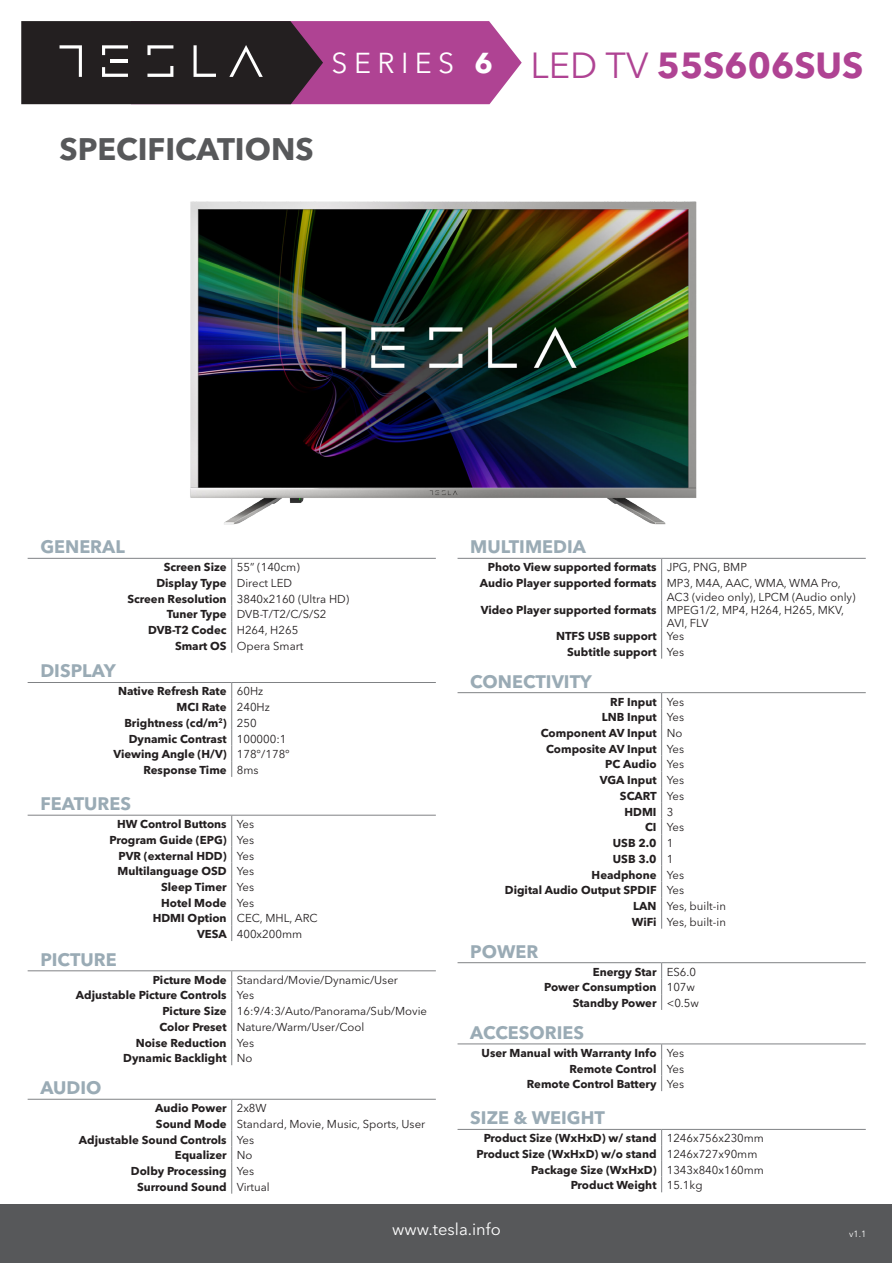
<style>
.page{position:relative;width:893px;height:1263px;background:#fff}
.page>*{position:absolute;margin:0;border:0;box-sizing:border-box;transform-origin:0 0}
.t1{font:700 36px "Avenir Next LT Pro";color:#af4393}
.t2{font:700 30.9px "Avenir Next LT Pro";color:#57585a}
.t3{font:700 18px "Avenir Next LT Pro";color:#9aabb5}
.t4{font:16.5px "Avenir Next LT Pro";color:#fff}
.t5{font:700 11.4px/15.8px "Avenir Next LT Pro";color:#231f20;text-align:right}
.t6{font:11.4px/15.8px "Avenir Next LT Pro";color:#231f20;text-align:right}
.t7{font:9px "Avenir Next LT Pro";color:#fff}
.s1{font-weight:400}
.s2{font-weight:700}
</style>
<div class="page">
<div style="left:1px;top:1204px;width:891px;height:58px;background:#57585a"></div>
<img style="left:190px;top:201px;width:507px;height:324px">
<svg style="left:21px;top:21px;width:501px;height:83px;background:#673a5a"></svg>
<svg style="left:232px;top:559px;width:204px;height:635px"></svg>
<svg style="left:231px;top:559px;width:1px;height:94px"></svg>
<svg style="left:231px;top:683px;width:1px;height:94px"></svg>
<svg style="left:231px;top:816px;width:1px;height:125px"></svg>
<svg style="left:231px;top:971px;width:1px;height:94px"></svg>
<svg style="left:231px;top:1100px;width:1px;height:94px"></svg>
<hr style="left:28px;top:558px;width:204px;height:1px;background:#808285">
<hr style="left:232px;top:558px;width:204px;height:1px;background:#808285">
<hr style="left:28px;top:682px;width:204px;height:1px;background:#808285">
<hr style="left:232px;top:682px;width:204px;height:1px;background:#808285">
<hr style="left:28px;top:815px;width:204px;height:1px;background:#808285">
<hr style="left:232px;top:815px;width:204px;height:1px;background:#808285">
<hr style="left:28px;top:970px;width:204px;height:1px;background:#808285">
<hr style="left:232px;top:970px;width:204px;height:1px;background:#808285">
<hr style="left:28px;top:1099px;width:204px;height:1px;background:#808285">
<hr style="left:232px;top:1099px;width:204px;height:1px;background:#808285">
<svg style="left:662px;top:559px;width:204px;height:532px"></svg>
<svg style="left:661px;top:559px;width:1px;height:100px"></svg>
<svg style="left:661px;top:693px;width:1px;height:236px"></svg>
<svg style="left:661px;top:963px;width:1px;height:47px"></svg>
<svg style="left:661px;top:1044px;width:1px;height:47px"></svg>
<svg style="left:661px;top:1130px;width:1px;height:62px"></svg>
<hr style="left:458px;top:558px;width:204px;height:1px;background:#808285">
<hr style="left:662px;top:558px;width:204px;height:1px;background:#808285">
<hr style="left:458px;top:962px;width:204px;height:1px;background:#808285">
<hr style="left:662px;top:962px;width:204px;height:1px;background:#808285">
<hr style="left:458px;top:1129px;width:204px;height:1px;background:#808285">
<hr style="left:662px;top:1129px;width:204px;height:1px;background:#808285">
<hr style="left:458px;top:692px;width:204px;height:1px;background:#808285">
<hr style="left:662px;top:692px;width:204px;height:1px;background:#808285">
<hr style="left:458px;top:1043px;width:204px;height:1px;background:#808285">
<hr style="left:662px;top:1043px;width:204px;height:1px;background:#808285">
<h1 class="t1" style="left:332px;top:44px;width:533px"><sup>S</sup> <sup>E</sup> <sup>R</sup> <sup>I</sup> <sup>E</sup> <sup>S</sup> <sup>6</sup> <span class="s1">LED TV</span> 55S606SUS</h1>
<h2 class="t2" style="left:60px;top:130px;width:252px">Specifications</h2>
<h3 class="t3" style="left:40px;top:536px;width:27px">GENE</h3>
<h3 class="t3" style="left:90px;top:536px;width:36px">RAL</h3>
<h3 class="t3" style="left:40px;top:660px;width:77px">DISPLAY</h3>
<p class="t5" style="left:164px;top:559px;width:138px">Screen Size <span class="s1">55” (140cm)</span></p>
<p class="t5" style="left:156px;top:575px;width:137px">Display Type <span class="s1">Direct LED</span></p>
<p class="t6" style="left:127px;top:591px;width:223px"><span class="s2">Screen Resolution</span> 3840x2160 (Ultra HD)</p>
<p class="t6" style="left:167px;top:606px;width:161px"><span class="s2">Tuner Type</span> DVB-T/T2/C/S/S2</p>
<p class="t5" style="left:148px;top:622px;width:152px">DVB-T2 Codec <span class="s1">H264, H265</span></p>
<p class="t6" style="left:175px;top:638px;width:130px"><span class="s2">Smart OS</span> Opera Smart</p>
<p class="t5" style="left:118px;top:683px;width:147px">Native Refresh Rate <span class="s1">60Hz</span></p>
<p class="t5" style="left:177px;top:699px;width:95px">MCI Rate <span class="s1">240Hz</span></p>
<p class="t5" style="left:124px;top:715px;width:134px">Brightness (cd/m<sup>2</sup>) <span class="s1">250</span></p>
<p class="t5" style="left:129px;top:731px;width:159px">Dynamic Contrast <span class="s1">100000:1</span></p>
<p class="t5" style="left:114px;top:746px;width:178px">Viewing Angle (H/V) <span class="s1">178°/178°</span></p>
<p class="t5" style="left:143px;top:762px;width:117px">Response Time <span class="s1">8ms</span></p>
<h3 class="t3" style="left:40px;top:793px;width:12px">FEAT</h3>
<h3 class="t3" style="left:84px;top:793px;width:48px">URES</h3>
<p class="t5" style="left:117px;top:816px;width:139px">HW Control Buttons <span class="s1">Yes</span></p>
<p class="t5" style="left:110px;top:832px;width:146px">Program Guide (EPG) <span class="s1">Yes</span></p>
<p class="t5" style="left:118px;top:847px;width:137px">PVR (external HDD) <span class="s1">Yes</span></p>
<p class="t5" style="left:118px;top:863px;width:138px">Multilanguage OSD <span class="s1">Yes</span></p>
<p class="t5" style="left:161px;top:879px;width:95px">Sleep Timer <span class="s1">Yes</span></p>
<p class="t5" style="left:161px;top:895px;width:95px">Hotel Mode <span class="s1">Yes</span></p>
<p class="t6" style="left:153px;top:910px;width:167px"><span class="s2">HDMI Option</span> CEC, MHL, ARC</p>
<p class="t6" style="left:197px;top:926px;width:107px"><span class="s2">VESA</span> 400x200mm</p>
<h3 class="t3" style="left:40px;top:948px;width:78px">Picture</h3>
<p class="t6" style="left:153px;top:972px;width:247px"><span class="s2">Picture Mode</span> Standard/Movie/Dynamic/User</p>
<p class="t5" style="left:76px;top:987px;width:180px">Adjustable Picture Controls <span class="s1">Yes</span></p>
<p class="t6" style="left:163px;top:1003px;width:266px"><span class="s2">Picture Size</span> 16:9/4:3/Auto/Panorama/Sub/Movie</p>
<p class="t6" style="left:159px;top:1019px;width:207px"><span class="s2">Color Preset</span> Nature/Warm/User/Cool</p>
<p class="t5" style="left:136px;top:1035px;width:120px">Noise Reduction <span class="s1">Yes</span></p>
<p class="t5" style="left:123px;top:1050px;width:131px">Dynamic Backlight <span class="s1">No</span></p>
<h3 class="t3" style="left:40px;top:1077px;width:51px">AUDIO</h3>
<p class="t5" style="left:155px;top:1100px;width:113px">Audio Power <span class="s1">2x8W</span></p>
<p class="t6" style="left:156px;top:1116px;width:271px"><span class="s2">Sound Mode</span> Standard, Movie, Music, Sports, User</p>
<p class="t5" style="left:79px;top:1131px;width:177px">Adjustable Sound Controls <span class="s1">Yes</span></p>
<p class="t5" style="left:175px;top:1147px;width:79px">Equalizer <span class="s1">No</span></p>
<p class="t5" style="left:131px;top:1163px;width:125px">Dolby Processing <span class="s1">Yes</span></p>
<p class="t5" style="left:137px;top:1179px;width:134px">Surround Sound <span class="s1">Virtual</span></p>
<h3 class="t3" style="left:470px;top:536px;width:117px">Multimedia</h3>
<p class="t5" style="left:480px;top:559px;width:363px;text-align:left;text-indent:8px">Photo View supported formats <span class="s1">JPG, PNG, BMP<br></span>Audio Player supported formats <span class="s1">MP3, M4A, AAC, WMA, WMA Pro,</span></p>
<p class="t6" style="left:667px;top:589px;width:190px">AC3 (video only), LPCM (Audio only)</p>
<p class="t5" style="left:481px;top:601px;width:365px">Video Player supported formats <span class="s1">MPEG1/2, MP4, H264, H265, MKV,</span></p>
<p class="t6" style="left:667px;top:615px;width:43px">AVI, FLV</p>
<p class="t5" style="left:556px;top:628px;width:8px">NTF</p>
<p class="t5" style="left:567px;top:628px;width:118px">S USB support <span class="s1">Yes<br></span>Subtitle support <span class="s1">Yes</span></p>
<h3 class="t3" style="left:470px;top:670px;width:121px">Conectivity</h3>
<p class="t5" style="left:610px;top:693px;width:75px">RF Input <span class="s1">Yes</span></p>
<p class="t5" style="left:602px;top:709px;width:84px">LNB Input <span class="s1">Yes</span></p>
<p class="t5" style="left:541px;top:725px;width:143px">Component AV Input <span class="s1">No</span></p>
<p class="t5" style="left:546px;top:741px;width:140px">Composite AV Input <span class="s1">Yes</span></p>
<p class="t5" style="left:605px;top:756px;width:80px">PC Audio <span class="s1">Yes</span></p>
<p class="t5" style="left:600px;top:772px;width:86px">VGA Input <span class="s1">Yes</span></p>
<p class="t5" style="left:620px;top:788px;width:66px">SCART <span class="s1">Yes</span></p>
<p class="t5" style="left:624px;top:804px;width:50px">HDMI <span class="s1">3</span></p>
<p class="t5" style="left:645px;top:819px;width:7px">CI</p>
<p class="t6" style="left:667px;top:819px;width:19px">Yes</p>
<p class="t5" style="left:613px;top:835px;width:62px">USB 2.0 <span class="s1">1</span></p>
<p class="t5" style="left:613px;top:851px;width:62px">USB 3.0 <span class="s1">1</span></p>
<p class="t5" style="left:592px;top:867px;width:94px">Headphone <span class="s1">Yes</span></p>
<p class="t5" style="left:505px;top:882px;width:147px">Digital Audio Output SPDIF</p>
<p class="t6" style="left:667px;top:882px;width:19px">Yes</p>
<p class="t5" style="left:633px;top:898px;width:16px">LAN</p>
<p class="t6" style="left:632px;top:898px;width:96px">Yes, built-in<br><span class="s2">WiFi</span> Yes, built-in</p>
<h3 class="t3" style="left:470px;top:940px;width:65px">Power</h3>
<p class="t5" style="left:593px;top:963px;width:105px">Energy Star <span class="s1">ES6.0</span></p>
<p class="t5" style="left:544px;top:979px;width:152px">Power Consumption <span class="s1">107w</span></p>
<p class="t5" style="left:573px;top:995px;width:128px">Standby Power <span class="s1">&lt;0.5w</span></p>
<h3 class="t3" style="left:470px;top:1021px;width:14px">ACCE</h3>
<h3 class="t3" style="left:519px;top:1021px;width:67px">SORIES</h3>
<p class="t5" style="left:482px;top:1045px;width:204px">User Manual with Warranty Info <span class="s1">Yes<br></span>Remote Control <span class="s1">Yes<br></span>Remote Control Battery <span class="s1">Yes</span></p>
<h3 class="t3" style="left:470px;top:1107px;width:136px">SIZE &amp; Weight</h3>
<p class="t5" style="left:484px;top:1130px;width:282px">Product Size (WxHxD) w/ stand <span class="s1">1246x756x230mm</span></p>
<p class="t5" style="left:477px;top:1146px;width:282px">Product Size (WxHxD) w/o stand <span class="s1">1246x727x90mm</span></p>
<p class="t5" style="left:531px;top:1162px;width:234px">Package Size (WxHxD) <span class="s1">1343x840x160mm</span></p>
<p class="t5" style="left:571px;top:1177px;width:133px">Product Weight <span class="s1">15.1kg</span></p>
<h3 class="t4" style="left:392px;top:1219px;width:110px">www.tesla.info</h3>
<p class="t7" style="left:849px;top:1229px;width:19px">v1.1</p>
</div>
